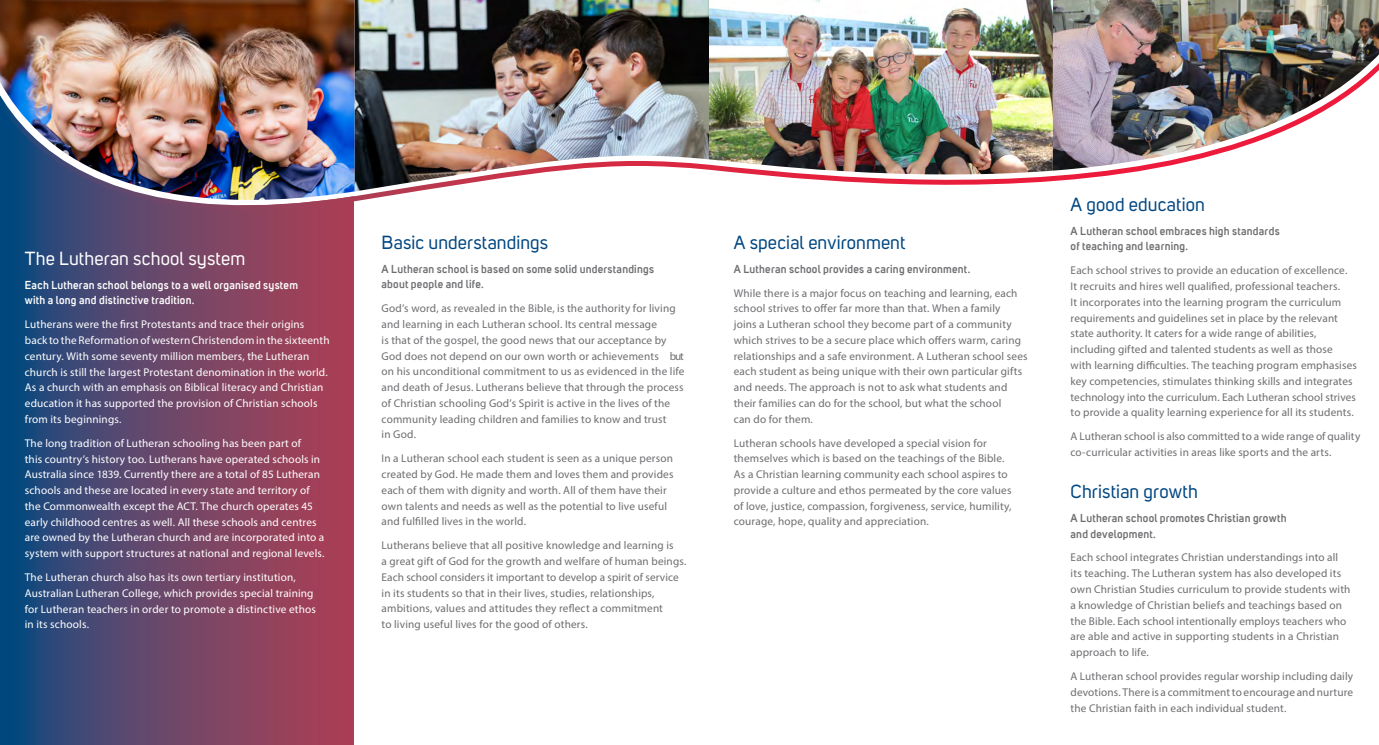
<style>
.page{position:relative;width:1379px;height:745px;background:#fff}
.page>*{position:absolute;margin:0;border:0;box-sizing:border-box;transform-origin:0 0}
.t1{font:18.75px "Uni Sans";letter-spacing:.01em;color:#004782}
.t2{font:18.75px "Uni Sans";letter-spacing:.01em;color:#fff}
.t3{font:11.25px/15.8px "Myriad Pro";letter-spacing:.01em;color:#6d6e71}
.t4{font:11.25px/15.8px "Myriad Pro";letter-spacing:.015em;color:#fff}
.t5{font:600 11.25px/15.8px "Uni Sans";letter-spacing:.02em;color:#6d6e71}
.t6{font:600 11.25px/15.8px "Uni Sans";letter-spacing:.025em;color:#fff}
</style>
<div class="page">
<svg style="left:0;top:260px;width:354px;height:484px;background:#654569"></svg>
<img style="left:0;top:0;width:1378px;height:260px">
<h1 class="t2" style="left:25px;top:247px;width:222px">The Lutheran school system</h1>
<p class="t6" style="left:25px;top:276px;width:275px">Each Lutheran school belongs to a well organised system with a long and distinctive tradition.</p>
<p class="t4" style="left:25px;top:316px;width:306px">Lutherans were the first Protestants and trace their origins back to the Reformation of western Christendom in the sixteenth century. With some seventy million members, the Lutheran church is still the largest Protestant denomination in the world.<br>As a church with an emphasis on Biblical literacy and Christian education it has supported the provision of Christian schools from its beginnings.</p>
<p class="t4" style="left:25px;top:434px;width:301px">The long tradition of Lutheran schooling has been part of<br>this country’s history too. Lutherans have operated schools in Australia since 1839. Currently there are a total of 85 Lutheran schools and these are located in every state and territory of the Commonwealth except the ACT. The church operates 45 early childhood centres as well. All these schools and centres are owned by the Lutheran church and are incorporated into a system with support structures at national and regional levels.</p>
<p class="t4" style="left:25px;top:569px;width:293px">The Lutheran church also has its own tertiary institution, Australian Lutheran College, which provides special training for Lutheran teachers in order to promote a distinctive ethos in its schools.</p>
<h1 class="t1" style="left:381px;top:231px;width:168px">Basic understandings</h1>
<p class="t5" style="left:381px;top:260px;width:274px">A Lutheran school is based on some solid understandings about people and life.</p>
<p class="t3" style="left:381px;top:300px;width:304px">God’s word, as revealed in the Bible, is the authority for living and learning in each Lutheran school. Its central message<br>is that of the gospel, the good news that our acceptance by God does not depend on our own worth or achievements but on his unconditional commitment to us as evidenced in the life and death of Jesus. Lutherans believe that through the process of Christian schooling God’s Spirit is active in the lives of the community leading children and families to know and trust<br>in God.</p>
<p class="t3" style="left:381px;top:450px;width:293px">In a Lutheran school each student is seen as a unique person created by God. He made them and loves them and provides each of them with dignity and worth. All of them have their own talents and needs as well as the potential to live useful and fulfilled lives in the world.</p>
<p class="t3" style="left:381px;top:537px;width:306px">Lutherans believe that all positive knowledge and learning is<br>a great gift of God for the growth and welfare of human beings.<br>Each school considers it important to develop a spirit of service in its students so that in their lives, studies, relationships, ambitions, values and attitudes they reflect a commitment<br>to living useful lives for the good of others.</p>
<h1 class="t1" style="left:733px;top:231px;width:173px">A special environment</h1>
<p class="t5" style="left:733px;top:260px;width:238px">A Lutheran school provides a caring environment.</p>
<p class="t3" style="left:733px;top:284px;width:295px">While there is a major focus on teaching and learning, each school strives to offer far more than that. When a family<br>joins a Lutheran school they become part of a community which strives to be a secure place which offers warm, caring relationships and a safe environment. A Lutheran school sees each student as being unique with their own particular gifts and needs. The approach is not to ask what students and their families can do for the school, but what the school<br>can do for them.</p>
<p class="t3" style="left:733px;top:434px;width:279px">Lutheran schools have developed a special vision for themselves which is based on the teachings of the Bible.<br>As a Christian learning community each school aspires to provide a culture and ethos permeated by the core values of love, justice, compassion, forgiveness, service, humility, courage, hope, quality and appreciation.</p>
<h1 class="t1" style="left:1070px;top:193px;width:136px">A good education</h1>
<p class="t5" style="left:1070px;top:222px;width:210px">A Lutheran school embraces high standards of teaching and learning.</p>
<p class="t3" style="left:1070px;top:262px;width:288px">Each school strives to provide an education of excellence.<br>It recruits and hires well qualified, professional teachers.<br>It incorporates into the learning program the curriculum requirements and guidelines set in place by the relevant state authority. It caters for a wide range of abilities, including gifted and talented students as well as those with learning difficulties. The teaching program emphasises key competencies, stimulates thinking skills and integrates technology into the curriculum. Each Lutheran school strives to provide a quality learning experience for all its students.</p>
<p class="t3" style="left:1070px;top:428px;width:291px">A Lutheran school is also committed to a wide range of quality co-curricular activities in areas like sports and the arts.</p>
<h1 class="t1" style="left:1070px;top:480px;width:129px">Christian growth</h1>
<p class="t5" style="left:1070px;top:509px;width:217px">A Lutheran school promotes Christian growth and development.</p>
<p class="t3" style="left:1070px;top:549px;width:281px">Each school integrates Christian understandings into all its teaching. The Lutheran system has also developed its own Christian Studies curriculum to provide students with a knowledge of Christian beliefs and teachings based on the Bible. Each school intentionally employs teachers who are able and active in supporting students in a Christian approach to life.</p>
<p class="t3" style="left:1070px;top:667px;width:284px;text-align:justify">A Lutheran school provides regular worship including daily devotions. There is a commitment to encourage and nurture the Christian faith in each individual student.</p>
</div>
